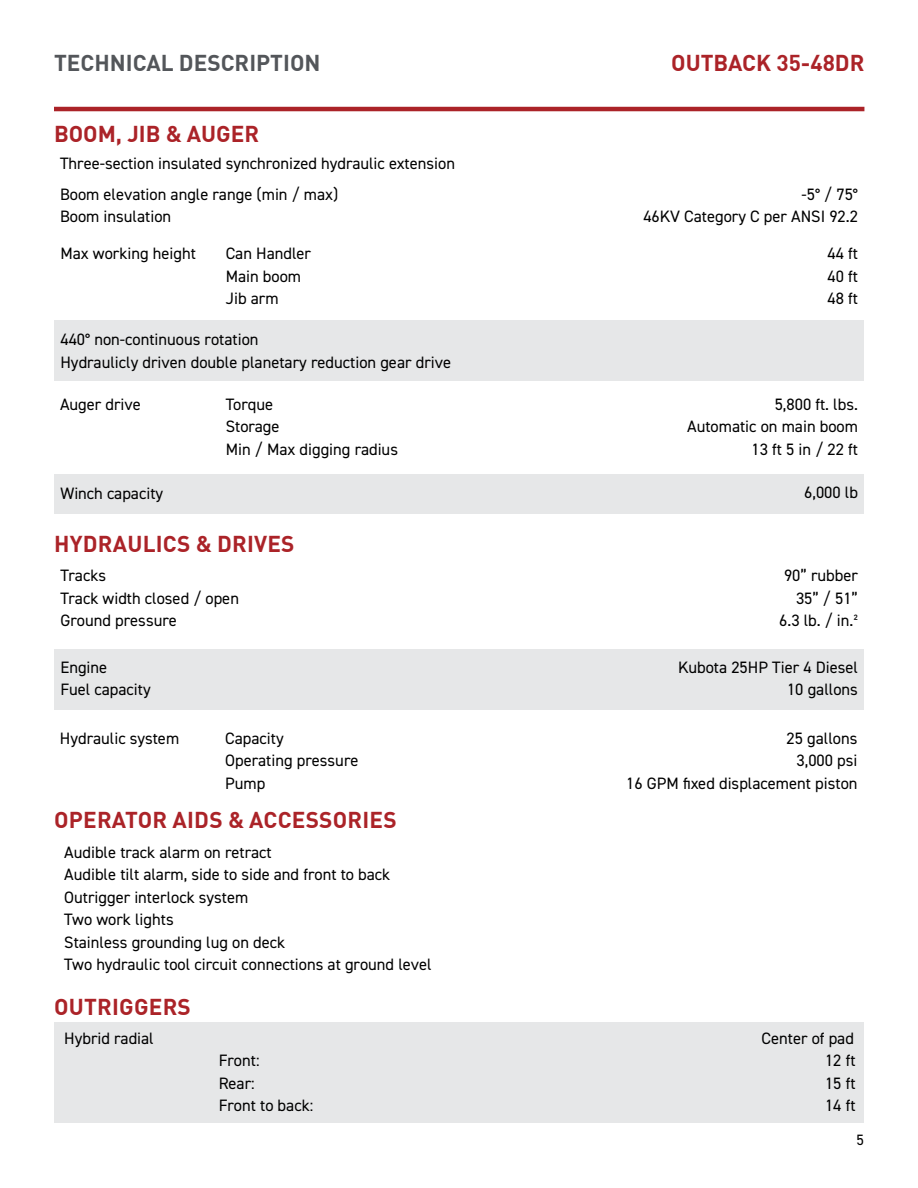
<style>
.page{position:relative;width:918px;height:1188px;background:#fff}
.page>*{position:absolute;margin:0;border:0;box-sizing:border-box;transform-origin:0 0}
.t1{font:700 22.5px "DIN Pro";letter-spacing:.01em;color:#ab2328}
.t2{font:700 22.5px "DIN Pro";color:#53565a}
.t3{font:16.5px/22.5px "DIN2014";color:#000}
.t4{font:15px "DIN2014";color:#000}
</style>
<div class="page">
<div style="left:54px;top:1023px;width:810px;height:100px;background:#e6e7e8"></div>
<div style="left:54px;top:320px;width:810px;height:60px;background:#e6e7e8"></div>
<hr style="left:54px;top:107px;width:810px;height:4px;background:#ab2328">
<div style="left:54px;top:474px;width:810px;height:40px;background:#e6e7e8"></div>
<div style="left:54px;top:649px;width:810px;height:61px;background:#e6e7e8"></div>
<h1 class="t2" style="left:54px;top:45px;width:268px">TECHNICAL DESCRIPTION</h1>
<h1 class="t1" style="left:671px;top:45px;width:195px">OUTBACK 35-48DR</h1>
<h1 class="t1" style="left:54px;top:116px;width:207px">BOOM, JIB &amp; AUGER</h1>
<p class="t3" style="left:60px;top:147px;width:397px;line-height:31px">Three-section insulated synchronized hydraulic extension<br>Boom elevation angle range (min / max)</p>
<p class="t3" style="left:60px;top:205px;width:113px">Boom insulation</p>
<p class="t3" style="left:643px;top:183px;width:216px;text-align:right">-5° / 75°<br>46KV Category C per ANSI 92.2</p>
<p class="t3" style="left:60px;top:242px;width:137px">Max working height</p>
<p class="t3" style="left:226px;top:242px;width:87px">Can Handler<br>Main boom<br>Jib arm</p>
<p class="t3" style="left:827px;top:242px;width:32px;text-align:justify">44 ft 40 ft 48 ft</p>
<p class="t3" style="left:60px;top:328px;width:392px">440° non-continuous rotation<br>Hydraulicly driven double planetary reduction gear drive</p>
<p class="t3" style="left:60px;top:393px;width:82px">Auger drive</p>
<p class="t3" style="left:226px;top:393px;width:174px">Torque<br>Storage<br>Min / Max digging radius</p>
<p class="t3" style="left:687px;top:393px;width:172px;text-align:right">5,800 ft. lbs.<br>Automatic on main boom<br>13 ft 5 in / 22 ft</p>
<p class="t3" style="left:60px;top:482px;width:104px">Winch capacity</p>
<p class="t3" style="left:804px;top:481px;width:55px">6,000 lb</p>
<h1 class="t1" style="left:54px;top:526px;width:242px">HYDRAULICS &amp; DRIVES</h1>
<p class="t3" style="left:60px;top:564px;width:180px">Tracks<br>Track width closed / open<br>Ground pressure</p>
<p class="t3" style="left:779px;top:564px;width:80px;text-align:right">90” rubber<br>35” / 51”<br>6.3 lb. / in.²</p>
<p class="t3" style="left:60px;top:656px;width:92px">Engine<br>Fuel capacity</p>
<p class="t3" style="left:678px;top:656px;width:181px;text-align:right">Kubota 25HP Tier 4 Diesel<br>10 gallons</p>
<p class="t3" style="left:60px;top:726px;width:121px">Hydraulic system</p>
<p class="t3" style="left:225px;top:726px;width:135px">Capacity<br>Operating pressure<br>Pump</p>
<p class="t3" style="left:626px;top:726px;width:233px;text-align:right">25 gallons<br>3,000 psi<br>16 GPM fixed displacement piston</p>
<h1 class="t1" style="left:54px;top:802px;width:344px">OPERATOR AIDS &amp; ACCESSORIES</h1>
<p class="t3" style="left:64px;top:840px;width:369px">Audible track alarm on retract<br>Audible tilt alarm, side to side and front to back Outrigger interlock system<br>Two work lights<br>Stainless grounding lug on deck<br>Two hydraulic tool circuit connections at ground level</p>
<h1 class="t1" style="left:54px;top:990px;width:138px">OUTRIGGERS</h1>
<p class="t3" style="left:219px;top:1049px;width:96px">Front:<br>Rear:<br>Front to back:</p>
<p class="t3" style="left:64px;top:1027px;width:91px">Hybrid radial</p>
<p class="t3" style="left:825px;top:1027px;width:32px;text-align:justify;text-indent:-63px">Center of pad 12 ft 15 ft 14 ft</p>
<p class="t4" style="left:857px;top:1131px;width:9px">5</p>
</div>
